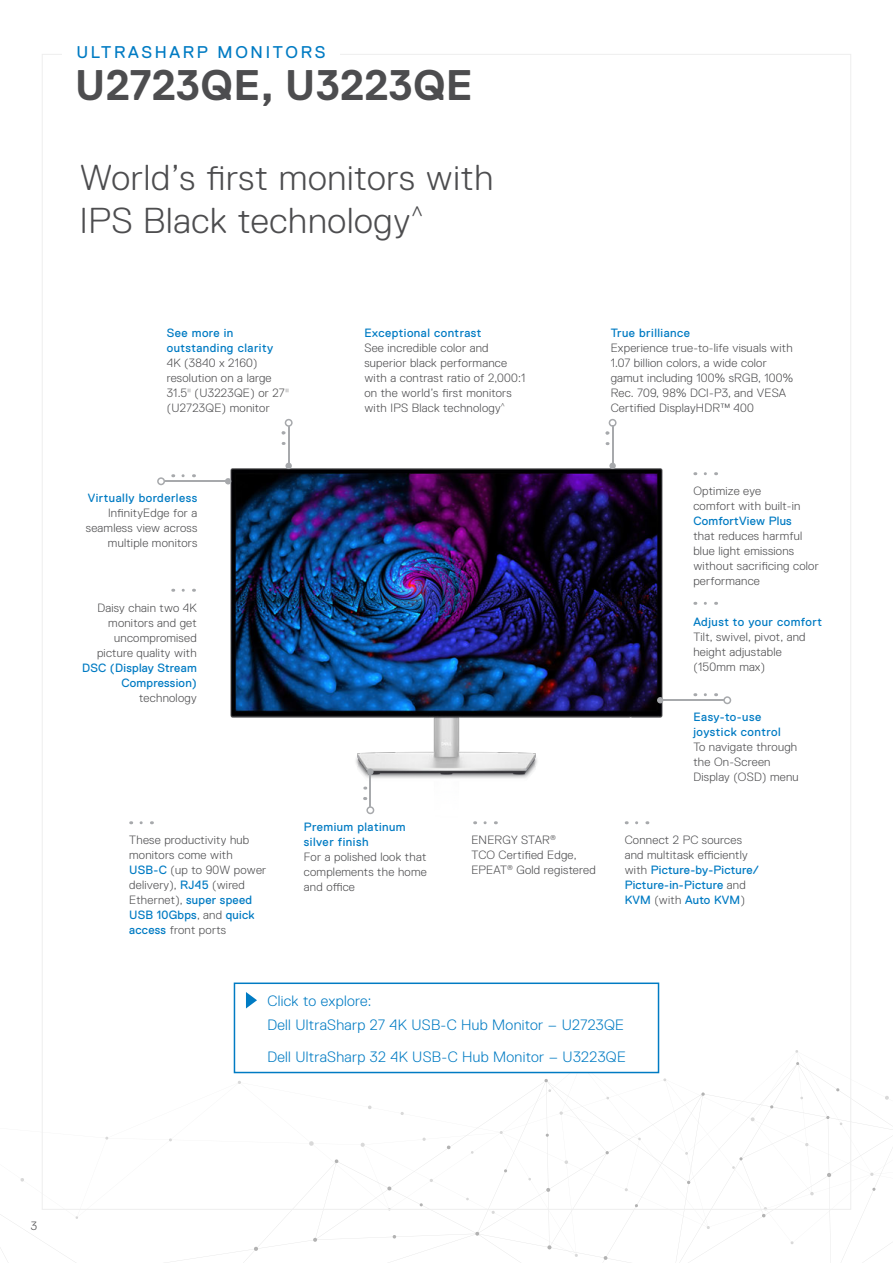
<style>
.page{position:relative;width:893px;height:1263px;background:#fff}
.page>*{position:absolute;margin:0;border:0;box-sizing:border-box;transform-origin:0 0}
.t1{font:700 42.75px "Dell Replica";color:#4d4d4f}
.Page_Title_24___28_8{font:300 36px/43.2px "Dell Replica";letter-spacing:.02em;color:#4d4d4f}
.t2{font:16.95px "Dell Replica";letter-spacing:.16em;color:#007bc3}
.t3{font:300 15px "Dell Replica";letter-spacing:.02em;color:#007bc3}
.t4{font:300 12px/15px "Dell Replica";letter-spacing:.02em;color:#4d4d4f}
.t5{font:12px/15px "Dell Replica";letter-spacing:.04em;color:#007bc3}
.t6{font:12px/15px "Dell Replica";letter-spacing:.02em;color:#007bc3}
.s1{font-weight:400;color:#007bc3}
.s2{font-weight:300;color:#4d4d4f}
</style>
<div class="page">
<svg style="left:0;top:1034px;width:893px;height:229px"></svg>
<svg style="left:827px;top:1173px;width:4px;height:4px"></svg>
<svg style="left:701px;top:1092px;width:4px;height:4px"></svg>
<svg style="left:544px;top:1079px;width:4px;height:3px"></svg>
<svg style="left:604px;top:1256px;width:3px;height:4px"></svg>
<svg style="left:546px;top:1188px;width:4px;height:4px"></svg>
<svg style="left:387px;top:1186px;width:4px;height:4px"></svg>
<svg style="left:254px;top:1247px;width:4px;height:4px"></svg>
<svg style="left:547px;top:1245px;width:5px;height:4px"></svg>
<svg style="left:605px;top:1151px;width:4px;height:3px"></svg>
<svg style="left:762px;top:1207px;width:5px;height:10px"></svg>
<svg style="left:313px;top:1238px;width:4px;height:4px"></svg>
<svg style="left:335px;top:1159px;width:3px;height:4px"></svg>
<svg style="left:447px;top:1145px;width:4px;height:4px"></svg>
<svg style="left:475px;top:1232px;width:4px;height:4px"></svg>
<svg style="left:739px;top:1157px;width:4px;height:3px"></svg>
<svg style="left:872px;top:1188px;width:4px;height:3px"></svg>
<svg style="left:546px;top:1133px;width:3px;height:4px"></svg>
<img style="left:176px;top:418px;width:540px;height:407px">
<hr style="left:288px;top:427px;width:1px;height:40px;background:#a7a9ac">
<div style="left:285px;top:463px;width:7px;height:6px;background:#a7a9ac;border-radius:50%"></div>
<div style="left:285px;top:419px;width:8px;height:8px;border:2px solid #a7a9ac;border-radius:50%"></div>
<svg style="left:282px;top:431px;width:3px;height:14px"></svg>
<svg style="left:183px;top:589px;width:11px;height:3px"></svg>
<svg style="left:705px;top:472px;width:5px;height:3px"></svg>
<hr style="left:659px;top:700px;width:64px;height:1px;background:#a7a9ac">
<svg style="left:657px;top:697px;width:6px;height:6px"></svg>
<div style="left:723px;top:696px;width:8px;height:8px;border:2px solid #a7a9ac;border-radius:50%"></div>
<svg style="left:705px;top:693px;width:5px;height:3px"></svg>
<hr style="left:165px;top:481px;width:64px;height:1px;background:#a7a9ac">
<svg style="left:225px;top:478px;width:6px;height:6px"></svg>
<div style="left:157px;top:477px;width:8px;height:8px;border:2px solid #a7a9ac;border-radius:50%"></div>
<svg style="left:173px;top:474px;width:10px;height:3px"></svg>
<div style="left:609px;top:463px;width:7px;height:6px;background:#a7a9ac;border-radius:50%"></div>
<div style="left:609px;top:419px;width:8px;height:8px;border:2px solid #a7a9ac;border-radius:50%"></div>
<svg style="left:606px;top:431px;width:3px;height:14px"></svg>
<hr style="left:612px;top:425px;width:1px;height:40px;background:#a7a9ac">
<svg style="left:705px;top:602px;width:5px;height:3px"></svg>
<div style="left:234px;top:982px;width:425px;height:91px;background:#fff;border:2px solid #007bc3"></div>
<svg style="left:246px;top:992px;width:11px;height:16px"></svg>
<hr style="left:370px;top:771px;width:1px;height:35px;background:#a7a9ac">
<div style="left:367px;top:768px;width:7px;height:7px;background:#a7a9ac;border-radius:50%"></div>
<div style="left:366px;top:806px;width:8px;height:8px;border:2px solid #a7a9ac;border-radius:50%"></div>
<svg style="left:363px;top:786px;width:3px;height:14px"></svg>
<svg style="left:637px;top:821px;width:11px;height:3px"></svg>
<svg style="left:485px;top:821px;width:11px;height:3px"></svg>
<svg style="left:141px;top:821px;width:11px;height:3px"></svg>
<h3 class="t2" style="left:76px;top:43px;width:251px">ULTRASHARP MONITORS</h3>
<h1 class="t1" style="left:75px;top:62px;width:400px">U2723QE, U3223QE</h1>
<p class="Page_Title_24___28_8" style="left:80px;top:156px;width:415px">World’s first monitors with<br>IPS Black technology<sup>^</sup></p>
<p class="t5" style="left:167px;top:325px;width:68px">See more in</p>
<p class="t4" style="left:167px;top:340px;width:124px"><span class="s1">outstanding clarity<br></span>4K (3840 x 2160) resolution on a large<br>31.5" (U3223QE) or 27" (U2723QE) monitor</p>
<p class="t5" style="left:364px;top:325px;width:119px">Exceptional contrast</p>
<p class="t4" style="left:364px;top:340px;width:163px">See incredible color and superior black performance with a contrast ratio of 2,000:1 on the world’s first monitors with IPS Black technology<sup>^</sup></p>
<p class="t5" style="left:611px;top:325px;width:81px">True brilliance</p>
<p class="t4" style="left:611px;top:340px;width:184px">Experience true-to-life visuals with<br>1.07 billion colors, a wide color gamut including 100% sRGB, 100%<br>Rec. 709, 98% DCI-P3, and VESA<br>Certified DisplayHDR™ 400</p>
<p class="t4" style="left:86px;top:490px;width:113px;text-align:right"><span class="s1">Virtually borderless<br></span>InfinityEdge for a seamless view across multiple monitors</p>
<p class="t4" style="left:82px;top:600px;width:116px;text-align:right">Daisy chain two 4K monitors and get uncompromised picture quality with<br><span class="s1">DSC (Display Stream<br>Compression) </span>technology</p>
<p class="t4" style="left:129px;top:832px;width:139px">These productivity hub monitors come with<br><span class="s1">USB-C</span> (up to 90W power delivery), <span class="s1">RJ45</span> (wired<br>Ethernet), <span class="s1">super speed<br>USB 10Gbps</span>, and <span class="s1">quick access</span> front ports</p>
<p class="t5" style="left:304px;top:819px;width:103px">Premium platinum silver finish</p>
<p class="t4" style="left:304px;top:849px;width:124px;text-align:justify">For a polished look that complements the home and office</p>
<p class="t4" style="left:471px;top:832px;width:86px">ENERGY STAR<sup>®</sup></p>
<p class="t4" style="left:471px;top:847px;width:126px">TCO Certified Edge,<br>EPEAT<sup>®</sup> Gold registered</p>
<p class="t4" style="left:693px;top:483px;width:127px">Optimize eye<br>comfort with built-in<br><span class="s1">ComfortView Plus<br></span>that reduces harmful blue light emissions without sacrificing color performance</p>
<p class="t4" style="left:693px;top:615px;width:130px"><span class="s1">Adjust to your comfort<br></span>Tilt, swivel, pivot, and height adjustable (150mm max)</p>
<p class="t5" style="left:693px;top:710px;width:89px">Easy-to-use joystick control</p>
<p class="t4" style="left:693px;top:740px;width:107px">To navigate through the On-Screen<br>Display (OSD) menu</p>
<p class="t4" style="left:625px;top:832px;width:119px">Connect 2 PC sources</p>
<p class="t4" style="left:625px;top:847px;width:125px">and multitask efficiently</p>
<p class="t6" style="left:625px;top:862px;width:136px"><span class="s2">with</span> Picture-by-Picture/<br>Picture-in-Picture <span class="s2">and</span></p>
<p class="t6" style="left:625px;top:892px;width:122px">KVM <span class="s2">(with</span> Auto KVM<span class="s2">)</span></p>
<p class="t3" style="left:267px;top:992px;width:105px">Click to explore:</p>
<p class="t3" style="left:267px;top:1016px;width:358px">Dell UltraSharp 27 4K USB-C Hub Monitor – U2723QE</p>
<p class="t3" style="left:267px;top:1049px;width:360px">Dell UltraSharp 32 4K USB-C Hub Monitor – U3223QE</p>
<p class="t4" style="left:31px;top:1219px;width:8px">3</p>
</div>
